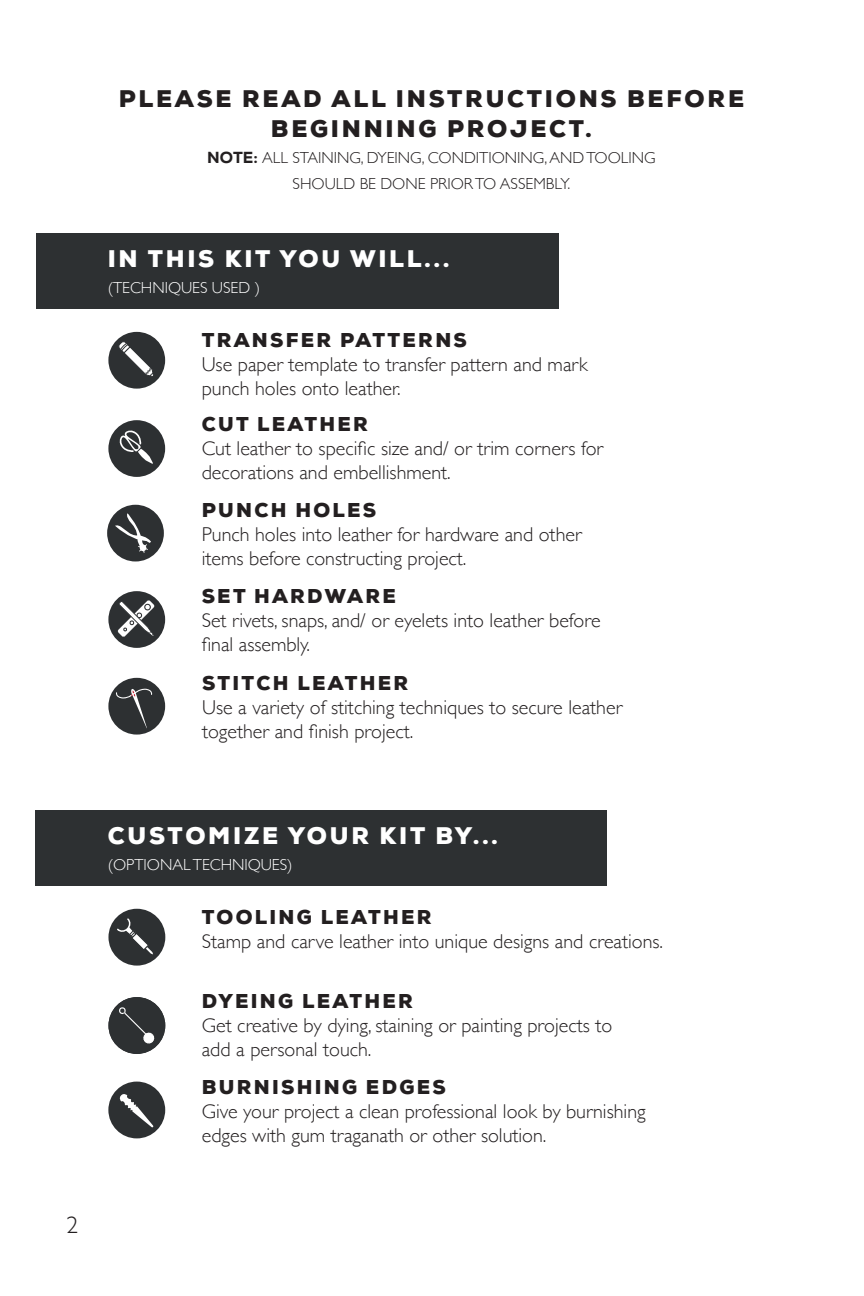
<style>
.page{position:relative;width:864px;height:1296px;background:#fff}
.page>*{position:absolute;margin:0;border:0;box-sizing:border-box;transform-origin:0 0}
.t1{font:900 24px/30px "Nexa";letter-spacing:.115em;color:#231f20;text-align:center}
.t2{font:900 24px "Nexa";letter-spacing:.115em;color:#fff}
.t3{font:300 24px "Gill Sans Nova";color:#231f20}
.t4{font:300 20px/24px "Gill Sans";color:#231f20}
.t5{font:900 20px "Nexa";letter-spacing:.115em;color:#231f20}
.t6{font:300 16px/26px "Gill Sans";color:#231f20;text-align:center}
.t7{font:300 16px "Gill Sans";color:#fff}
.s1{font-family:"Nexa";font-weight:800}
</style>
<div class="page">
<div style="left:35px;top:810px;width:572px;height:75px;background:#2d3032"></div>
<div style="left:36px;top:233px;width:523px;height:75px;background:#2d3032"></div>
<div style="left:108px;top:909px;width:57px;height:57px;background:#2d3032;border-radius:50%"></div>
<div style="left:108px;top:678px;width:57px;height:57px;background:#2d3032;border-radius:50%"></div>
<svg style="left:116px;top:688px;width:36px;height:40px"></svg>
<div style="left:108px;top:420px;width:57px;height:57px;background:#2d3032;border-radius:50%"></div>
<svg style="left:119px;top:430px;width:34px;height:34px"></svg>
<div style="left:107px;top:505px;width:57px;height:56px;background:#2d3032;border-radius:50%"></div>
<svg style="left:115px;top:513px;width:36px;height:40px"></svg>
<div style="left:108px;top:332px;width:57px;height:57px;background:#2d3032;border-radius:50%"></div>
<svg style="left:118px;top:341px;width:36px;height:36px"></svg>
<svg style="left:117px;top:918px;width:36px;height:36px"></svg>
<div style="left:108px;top:997px;width:57px;height:57px;background:#2d3032;border-radius:50%"></div>
<div style="left:108px;top:1082px;width:57px;height:56px;background:#2d3032;border-radius:50%"></div>
<svg style="left:119px;top:1094px;width:35px;height:34px"></svg>
<svg style="left:119px;top:1007px;width:35px;height:37px"></svg>
<div style="left:108px;top:591px;width:57px;height:57px;background:#2d3032;border-radius:50%"></div>
<svg style="left:118px;top:600px;width:37px;height:37px"></svg>
<p class="t1" style="left:119px;top:84px;width:627px">PLEASE READ ALL INSTRUCTIONS BEFORE<br>BEGINNING PROJECT.</p>
<p class="t6" style="left:207px;top:144px;width:450px"><span class="s1">NOTE:</span> ALL STAINING, DYEING, CONDITIONING, AND TOOLING<br>SHOULD BE DONE PRIOR TO ASSEMBLY.</p>
<p class="t2" style="left:108px;top:243px;width:343px">IN THIS KIT YOU WILL...</p>
<p class="t7" style="left:108px;top:275px;width:154px">(TECHNIQUES USED )</p>
<p class="t5" style="left:202px;top:327px;width:267px">TRANSFER PATTERNS</p>
<p class="t4" style="left:202px;top:351px;width:387px">Use paper template to transfer pattern and mark punch holes onto leather.</p>
<p class="t5" style="left:202px;top:411px;width:168px">CUT LEATHER</p>
<p class="t4" style="left:202px;top:436px;width:403px">Cut leather to specific size and/ or trim corners for decorations and embellishment.</p>
<p class="t5" style="left:202px;top:497px;width:176px">PUNCH HOLES</p>
<p class="t4" style="left:202px;top:521px;width:382px">Punch holes into leather for hardware and other items before constructing project.</p>
<p class="t5" style="left:202px;top:583px;width:196px">SET HARDWARE</p>
<p class="t4" style="left:202px;top:608px;width:400px">Set rivets, snaps, and/ or eyelets into leather before final assembly.</p>
<p class="t5" style="left:202px;top:670px;width:208px">STITCH LEATHER</p>
<p class="t4" style="left:202px;top:694px;width:422px">Use a variety of stitching techniques to secure leather together and finish project.</p>
<p class="t3" style="left:66px;top:1210px;width:13px">2</p>
<p class="t2" style="left:108px;top:820px;width:392px">CUSTOMIZE YOUR KIT BY...</p>
<p class="t7" style="left:108px;top:852px;width:186px">(OPTIONAL TECHNIQUES)</p>
<p class="t5" style="left:202px;top:904px;width:231px">TOOLING LEATHER</p>
<p class="t4" style="left:202px;top:928px;width:463px">Stamp and carve leather into unique designs and creations.</p>
<p class="t5" style="left:202px;top:988px;width:213px">DYEING LEATHER</p>
<p class="t4" style="left:202px;top:1013px;width:412px">Get creative by dying, staining or painting projects to add a personal touch.</p>
<p class="t5" style="left:202px;top:1074px;width:246px">BURNISHING EDGES</p>
<p class="t4" style="left:202px;top:1098px;width:445px">Give your project a clean professional look by burnishing edges with gum traganath or other solution.</p>
</div>
